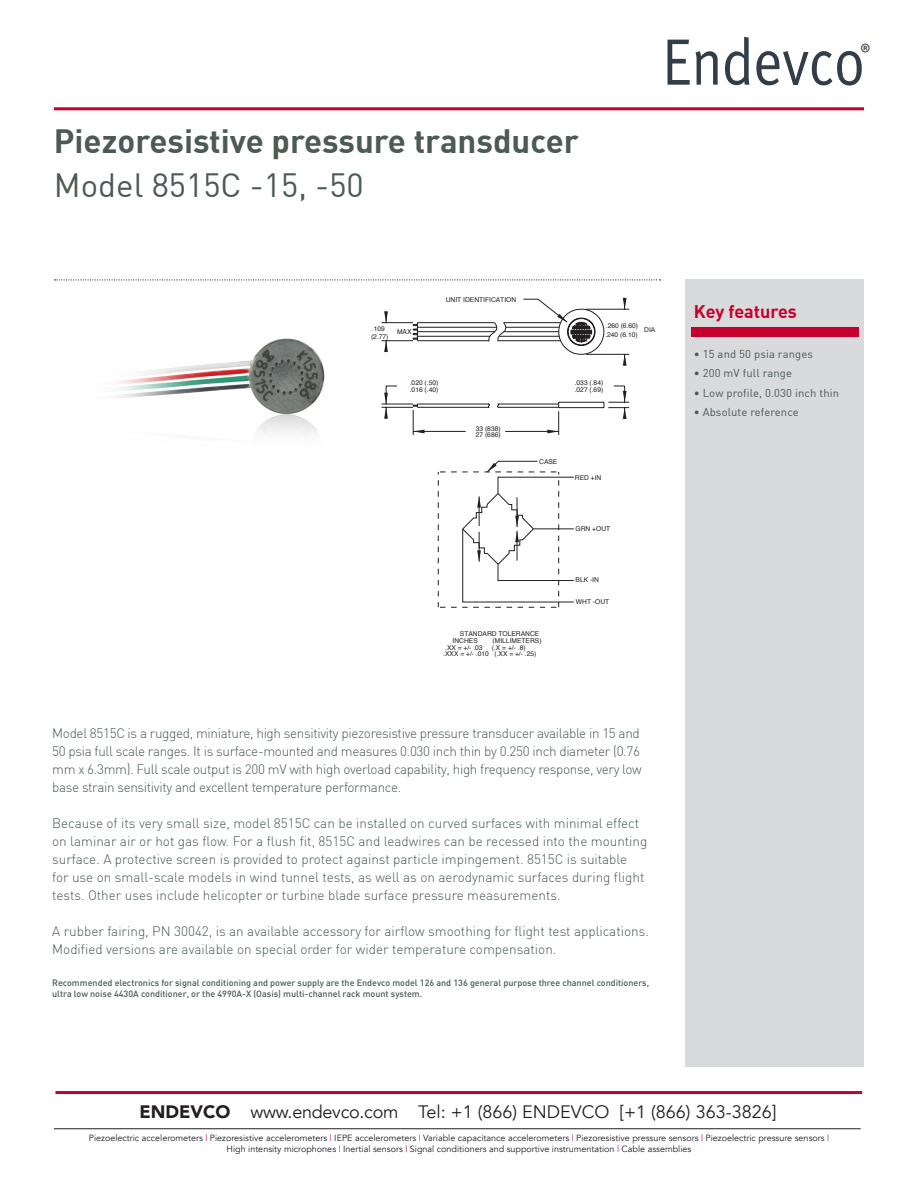
<style>
.page{position:relative;width:918px;height:1188px;background:#fff}
.page>*{position:absolute;margin:0;border:0;box-sizing:border-box;transform-origin:0 0}
.t1{font:700 33px "DIN";color:#4b5a52}
.t2{font:33px "DIN";color:#4b5a52}
.t3{font:26.85px "Myriad Pro";color:#323d47;scale:.94 1}
.t4{font:18px "Avenir";color:#231f20}
.t5{font:700 18px "DIN";color:#c5002e}
.t6{font:300 13.5px/18px "DIN";color:#4b5a52}
.t7{font:300 13.5px/18px "DIN";letter-spacing:-.025em;color:#4b5a52}
.t8{font:11.25px "DIN";letter-spacing:.01em;color:#4b5a52}
.t9{font:9px/10.5px "Avenir";color:#231f20;text-align:center}
.t10{font:500 9px/10.8px "DIN";color:#4b5a52}
.t11{font:6.6px/6.4px "Helvetica";color:#231f20}
.s1{font-weight:900}
.s2{color:#c5002e}
</style>
<div class="page">
<hr style="left:54px;top:107px;width:810px;height:3px;background:#c5002e">
<svg style="left:668px;top:40px;width:50px;height:45px"></svg>
<svg style="left:725px;top:37px;width:25px;height:48px"></svg>
<svg style="left:756px;top:51px;width:106px;height:35px"></svg>
<hr style="left:55px;top:1091px;width:807px;height:3px;background:#c5002e">
<hr style="left:54px;top:1128px;width:807px;height:1px;background:#231f20">
<div style="left:685px;top:279px;width:179px;height:788px;background:#d9dadb"></div>
<svg style="left:55px;top:279px;width:606px;height:1px"></svg>
<div style="left:691px;top:328px;width:168px;height:9px;background:#c5002e"></div>
<img style="left:116px;top:338px;width:209px;height:97px">
<svg style="left:381px;top:297px;width:249px;height:138px"></svg>
<svg style="left:438px;top:461px;width:136px;height:147px"></svg>
<h1 class="t1" style="left:54px;top:120px;width:527px">Piezoresistive pressure transducer</h1>
<h1 class="t2" style="left:54px;top:164px;width:312px">Model 8515C -15, -50</h1>
<p class="t11" style="left:446px;top:297px;width:72px">UNIT IDENTIFICATION</p>
<p class="t11" style="left:605px;top:321px;width:34px;line-height:9.1px">.260 (6.60) .240 (6.10)</p>
<p class="t11" style="left:372px;top:325px;width:14px">.109</p>
<p class="t11" style="left:644px;top:327px;width:13px">DIA</p>
<p class="t11" style="left:371px;top:333px;width:19px">(2.77)</p>
<p class="t11" style="left:397px;top:329px;width:16px">MAX</p>
<p class="t11" style="left:410px;top:380px;width:30px">.020 (.50) .016 (.40)</p>
<p class="t11" style="left:476px;top:426px;width:26px">33 (838)<br>27 (686)</p>
<p class="t11" style="left:575px;top:380px;width:30px">.033 (.84) .027 (.69)</p>
<p class="t11" style="left:539px;top:459px;width:20px">CASE</p>
<p class="t11" style="left:575px;top:474px;width:28px">RED +IN</p>
<p class="t11" style="left:576px;top:526px;width:36px">GRN +OUT</p>
<p class="t11" style="left:453px;top:631px;width:88px;text-indent:7px">STANDARD TOLERANCE<br>INCHES</p>
<p class="t11" style="left:493px;top:637px;width:50px">(MILLIMETERS)</p>
<p class="t11" style="left:443px;top:644px;width:95px;text-indent:49px">(.X = +/- .8) .XXX = +/- .010 (.XX = +/- .25)</p>
<p class="t11" style="left:445px;top:644px;width:39px">.XX = +/- .03</p>
<p class="t11" style="left:576px;top:577px;width:25px">BLK -IN</p>
<p class="t11" style="left:576px;top:599px;width:35px">WHT -OUT</p>
<p class="t7" style="left:52px;top:724px;width:591px">Model 8515C is a rugged, miniature, high sensitivity piezoresistive pressure transducer available in 15 and 50 psia full scale ranges. It is surface-mounted and measures 0.030 inch thin by 0.250 inch diameter (0.76 mm x 6.3mm). Full scale output is 200 mV with high overload capability, high frequency response, very low base strain sensitivity and excellent temperature performance.</p>
<p class="t6" style="left:52px;top:814px;width:597px">Because of its very small size, model 8515C can be installed on curved surfaces with minimal effect on laminar air or hot gas flow. For a flush fit, 8515C and leadwires can be recessed into the mounting surface. A protective screen is provided to protect against particle impingement. 8515C is suitable<br>for use on small-scale models in wind tunnel tests, as well as on aerodynamic surfaces during flight tests. Other uses include helicopter or turbine blade surface pressure measurements.</p>
<p class="t6" style="left:52px;top:922px;width:598px">A rubber fairing, PN 30042, is an available accessory for airflow smoothing for flight test applications.<br>Modified versions are available on special order for wider temperature compensation.</p>
<p class="t10" style="left:52px;top:977px;width:599px">Recommended electronics for signal conditioning and power supply are the Endevco model 126 and 136 general purpose three channel conditioners, ultra low noise 4430A conditioner, or the 4990A-X (Oasis) multi-channel rack mount system.</p>
<h2 class="t3" style="left:860px;top:37px;width:13px">®</h2>
<h3 class="t5" style="left:694px;top:300px;width:105px">Key features</h3>
<p class="t8" style="left:694px;top:347px;width:121px">• 15 and 50 psia ranges</p>
<p class="t8" style="left:694px;top:366px;width:100px">• 200 mV full range</p>
<p class="t8" style="left:694px;top:386px;width:147px">• Low profile, 0.030 inch thin</p>
<p class="t8" style="left:694px;top:405px;width:107px">• Absolute reference</p>
<h3 class="t4" style="left:139px;top:1101px;width:638px"><span class="s1">ENDEVCO</span> www.endevco.com Tel: +1 (866) ENDEVCO [+1 (866) 363-3826]</h3>
<p class="t9" style="left:89px;top:1133px;width:742px">Piezoelectric accelerometers <span class="s2">|</span> Piezoresistive accelerometers <span class="s2">|</span> IEPE accelerometers <span class="s2">|</span> Variable capacitance accelerometers <span class="s2">|</span> Piezoresistive pressure sensors <span class="s2">|</span> Piezoelectric pressure sensors <span class="s2">|<br></span>High intensity microphones <span class="s2">|</span> Inertial sensors <span class="s2">|</span> Signal conditioners and supportive instrumentation <span class="s2">|</span> Cable assemblies</p>
</div>
